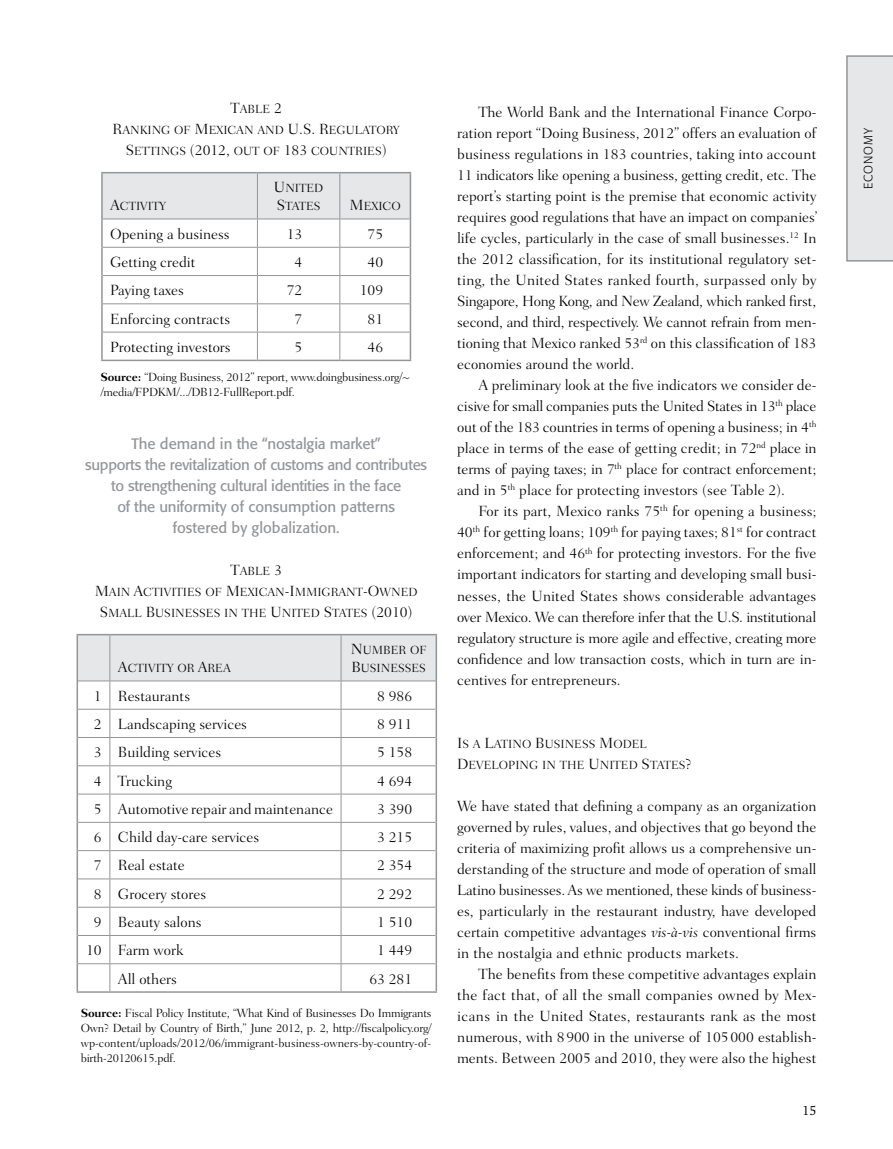
<style>
.page{position:relative;width:893px;height:1149px;background:#fff}
.page>*{position:absolute;margin:0;border:0;box-sizing:border-box;transform-origin:0 0}
.t1{font:300 15px/21px "Fairfield LH";color:#000;text-align:justify}
.t2{font:15px/21px "Formata";letter-spacing:-.015em;color:#939598;text-align:center}
.t3{font:13.5px "Slimbach";color:#000}
.t4{font:300 12px/15px "Fairfield LH";letter-spacing:-.02em;color:#000}
.t5{font:12px/21px "Fairfield LH Light SC800";color:#000}
.t6{font:300 12px "Formata";letter-spacing:.1em;color:#000}
.s1{font-size:15px}
.s2{font-weight:700}
.s3{font-style:italic}
</style>
<div class="page">
<div style="left:846px;top:55px;width:47px;height:206px;background:#e6e7e8"></div>
<hr style="left:101px;top:172px;width:156px;height:1px;background:#939598">
<hr style="left:257px;top:172px;width:83px;height:1px;background:#939598">
<hr style="left:340px;top:172px;width:71px;height:1px;background:#939598">
<svg style="left:103px;top:173px;width:308px;height:186px"></svg>
<hr style="left:101px;top:173px;width:2px;height:46px;background:#939598">
<hr style="left:101px;top:219px;width:2px;height:28px;background:#939598">
<hr style="left:101px;top:247px;width:2px;height:28px;background:#939598">
<hr style="left:101px;top:275px;width:2px;height:29px;background:#939598">
<hr style="left:101px;top:304px;width:2px;height:28px;background:#939598">
<hr style="left:101px;top:332px;width:2px;height:27px;background:#939598">
<hr style="left:101px;top:359px;width:156px;height:2px;background:#939598">
<hr style="left:257px;top:359px;width:83px;height:2px;background:#939598">
<hr style="left:340px;top:359px;width:71px;height:2px;background:#939598">
<hr style="left:77px;top:633px;width:33px;height:2px;background:#939598">
<hr style="left:110px;top:633px;width:231px;height:2px;background:#939598">
<hr style="left:341px;top:633px;width:96px;height:2px;background:#939598">
<svg style="left:77px;top:635px;width:360px;height:355px"></svg>
<hr style="left:77px;top:990px;width:33px;height:2px;background:#939598">
<hr style="left:110px;top:990px;width:231px;height:2px;background:#939598">
<hr style="left:341px;top:990px;width:96px;height:2px;background:#939598">
<p class="t5" style="left:113px;top:99px;width:289px;text-align:center"><span class="s1">T</span>ABLE <span class="s1">2<br>R</span>ANKING OF <span class="s1">M</span>EXICAN AND <span class="s1">U.S. R</span>EGULATORY<br><span class="s1">S</span>ETTINGS <span class="s1">(2012,</span> OUT OF <span class="s1">183</span> COUNTRIES<span class="s1">)</span></p>
<p class="t5" style="left:110px;top:196px;width:57px"><span class="s1">A</span>CTIVITY</p>
<p class="t5" style="left:274px;top:179px;width:51px;line-height:18px"><span class="s1">U</span>NITED<br><span class="s1">S</span>TATES</p>
<p class="t5" style="left:349px;top:196px;width:53px"><span class="s1">M</span>EXICO</p>
<p class="t1" style="left:110px;top:223px;width:121px">Opening a business</p>
<p class="t1" style="left:287px;top:223px;width:17px">13</p>
<p class="t1" style="left:368px;top:223px;width:17px">75</p>
<p class="t1" style="left:110px;top:251px;width:87px">Getting credit</p>
<p class="t1" style="left:295px;top:251px;width:9px">4</p>
<p class="t1" style="left:368px;top:251px;width:17px">40</p>
<p class="t1" style="left:110px;top:280px;width:75px">Paying taxes</p>
<p class="t1" style="left:287px;top:280px;width:17px">72</p>
<p class="t1" style="left:360px;top:280px;width:25px">109</p>
<p class="t1" style="left:110px;top:308px;width:122px">Enforcing contracts</p>
<p class="t1" style="left:294px;top:308px;width:9px">7</p>
<p class="t1" style="left:368px;top:308px;width:17px">81</p>
<p class="t1" style="left:110px;top:336px;width:122px">Protecting investors</p>
<p class="t1" style="left:294px;top:336px;width:9px">5</p>
<p class="t1" style="left:368px;top:336px;width:17px">46</p>
<p class="t4" style="left:101px;top:369px;width:310px"><span class="s2">Source:</span> “Doing Business, 2012” report, www.doingbusiness.org/~ /media/FPDKM/.../DB12-FullReport.pdf.</p>
<p class="t2" style="left:85px;top:433px;width:343px">The demand in the “nostalgia market”<br>supports the revitalization of customs and contributes to strengthening cultural identities in the face<br>of the uniformity of consumption patterns<br>fostered by globalization.</p>
<p class="t5" style="left:95px;top:560px;width:324px;text-align:center"><span class="s1">T</span>ABLE <span class="s1">3<br>M</span>AIN <span class="s1">A</span>CTIVITIES OF <span class="s1">M</span>EXICAN<span class="s1">-I</span>MMIGRANT<span class="s1">-O</span>WNED<br><span class="s1">S</span>MALL <span class="s1">B</span>USINESSES IN THE <span class="s1">U</span>NITED <span class="s1">S</span>TATES <span class="s1">(2010)</span></p>
<p class="t5" style="left:118px;top:657px;width:114px"><span class="s1">A</span>CTIVITY OR <span class="s1">A</span>REA</p>
<p class="t5" style="left:351px;top:641px;width:77px;line-height:18px"><span class="s1">N</span>UMBER OF<br><span class="s1">B</span>USINESSES</p>
<p class="t1" style="left:94px;top:685px;width:98px">1 Restaurants</p>
<p class="t1" style="left:377px;top:685px;width:37px">8 986</p>
<p class="t1" style="left:94px;top:713px;width:155px">2 Landscaping services</p>
<p class="t1" style="left:377px;top:713px;width:37px">8 911</p>
<p class="t1" style="left:94px;top:741px;width:129px">3 Building services</p>
<p class="t1" style="left:377px;top:741px;width:37px">5 158</p>
<p class="t1" style="left:94px;top:770px;width:80px">4 Trucking</p>
<p class="t1" style="left:377px;top:770px;width:37px">4 694</p>
<p class="t1" style="left:94px;top:798px;width:240px">5 Automotive repair and maintenance</p>
<p class="t1" style="left:377px;top:798px;width:37px">3 390</p>
<p class="t1" style="left:94px;top:826px;width:167px">6 Child day-care services</p>
<p class="t1" style="left:377px;top:826px;width:37px">3 215</p>
<p class="t1" style="left:94px;top:854px;width:92px">7 Real estate</p>
<p class="t1" style="left:377px;top:854px;width:37px">2 354</p>
<p class="t1" style="left:94px;top:883px;width:114px">8 Grocery stores</p>
<p class="t1" style="left:377px;top:883px;width:37px">2 292</p>
<p class="t1" style="left:94px;top:911px;width:109px">9 Beauty salons</p>
<p class="t1" style="left:377px;top:911px;width:37px">1 510</p>
<p class="t1" style="left:86px;top:939px;width:99px">10 Farm work</p>
<p class="t1" style="left:377px;top:939px;width:37px">1 449</p>
<p class="t1" style="left:118px;top:967px;width:61px">All others</p>
<p class="t1" style="left:369px;top:967px;width:44px">63 281</p>
<p class="t4" style="left:81px;top:1005px;width:352px;text-align:justify"><span class="s2">Source:</span> Fiscal Policy Institute, “What Kind of Businesses Do Immigrants Own? Detail by Country of Birth,” June 2012, p. 2, http://fiscalpolicy.org/ wp-content/uploads/2012/06/immigrant-business-owners-by-country-of&shy;birth-20120615.pdf.</p>
<p class="t1" style="left:457px;top:102px;width:362px;text-align:left;text-indent:21px">The World Bank and the International Finance Corpo&shy;ration report “Doing Business, 2012” offers an evaluation of business regulations in 183 countries, taking into account 11 indicators like opening a business, getting credit, etc. The report’s starting point is the premise that economic activity requires good regulations that have an impact on companies’ life cycles, particularly in the case of small businesses.<sup>12</sup> In the 2012 classification, for its institutional regulatory set&shy;ting, the United States ranked fourth, surpassed only by Singapore, Hong Kong, and New Zealand, which ranked first, second, and third, respectively. We cannot refrain from men-- tioning that Mexico ranked 53<sup>rd</sup> on this classification of 183 economies around the world.</p>
<p class="t1" style="left:457px;top:375px;width:361px;text-indent:21px">A preliminary look at the five indicators we consider de&shy;cisive for small companies puts the United States in 13<sup>th</sup> place out of the 183 countries in terms of opening a business; in 4<sup>th </sup>place in terms of the ease of getting credit; in 72<sup>nd</sup> place in terms of paying taxes; in 7<sup>th</sup> place for contract enforcement; and in 5<sup>th</sup> place for protecting investors (see Table 2).</p>
<p class="t1" style="left:457px;top:501px;width:361px;text-indent:21px">For its part, Mexico ranks 75<sup>th</sup> for opening a business; 40<sup>th</sup> for getting loans; 109<sup>th</sup> for paying taxes; 81<sup>st</sup> for contract enforcement; and 46<sup>th</sup> for protecting investors. For the five important indicators for starting and developing small busi&shy;nesses, the United States shows considerable advantages over Mexico. We can therefore infer that the U.S. institutional regulatory structure is more agile and effective, creating more confidence and low transaction costs, which in turn are in&shy;centives for entrepreneurs.</p>
<p class="t5" style="left:457px;top:733px;width:236px"><span class="s1">I</span>S A <span class="s1">L</span>ATINO <span class="s1">B</span>USINESS <span class="s1">M</span>ODEL<br><span class="s1">D</span>EVELOPING IN THE <span class="s1">U</span>NITED <span class="s1">S</span>TATES<span class="s1">?</span></p>
<p class="t1" style="left:457px;top:795px;width:361px">We have stated that defining a company as an organization governed by rules, values, and objectives that go beyond the criteria of maximizing profit allows us a comprehensive un&shy;derstanding of the structure and mode of operation of small Latino businesses. As we mentioned, these kinds of business&shy;es, particularly in the restaurant industry, have developed certain competitive advantages <span class="s3">vis-à-vis</span> conventional firms in the nostalgia and ethnic products markets.</p>
<p class="t1" style="left:457px;top:963px;width:361px;text-indent:21px">The benefits from these competitive advantages explain the fact that, of all the small companies owned by Mex&shy;icans in the United States, restaurants rank as the most numerous, with 8900 in the universe of 105000 establish&shy;ments. Between 2005 and 2010, they were also the highest</p>
<p class="t3" style="left:802px;top:1102px;width:15px">15</p>
<p class="t6" style="left:861px;top:189px;width:63px;rotate:-90deg">economy</p>
</div>
